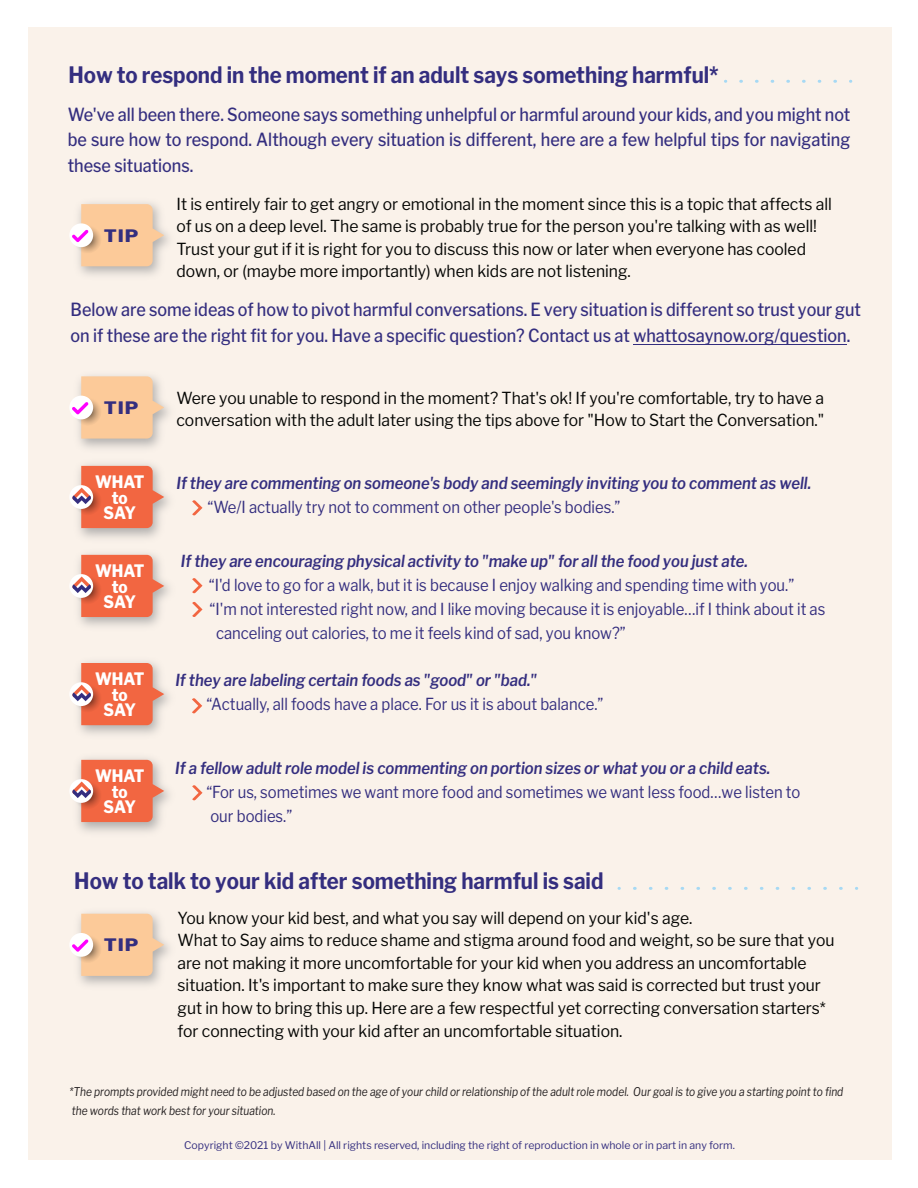
<style>
.page{position:relative;width:918px;height:1188px;background:#fff}
.page>*{position:absolute;margin:0;border:0;box-sizing:border-box;transform-origin:0 0}
.t1{font:700 22.5px "Libre Franklin";color:#342e7f;scale:.91 1}
.t2{font:500 18px/25.5px "Libre Franklin";color:#342e7f;text-align:justify;scale:.9 1}
.t3{font:800 17.1px/15.6px "Libre Franklin";letter-spacing:-.01em;color:#fff;text-align:center;scale:.9 1}
.t4{font:800 17.1px "Libre Franklin";letter-spacing:.05em;color:#342e7f;scale:1.11 1}
.t5{font:16.5px/22.5px "Libre Franklin";color:#040503;scale:.95 1}
.t6{font:16.5px/24px "Libre Franklin";color:#342e7f;scale:.9 1}
.t7{font:italic 600 16.5px "Libre Franklin";color:#342e7f;scale:.9 1}
.t8{font:italic 12px/19.5px "Libre Franklin";color:#231f20;scale:.85 1}
.t9{font:10.5px "Libre Franklin";color:#342e7f}
</style>
<div class="page">
<div style="left:28px;top:27px;width:864px;height:1132px;background:#faf2ea"></div>
<div style="left:69px;top:223px;width:24px;height:24px;background:#fff;border-radius:50%"></div>
<svg style="left:72px;top:204px;width:92px;height:62px"></svg>
<div style="left:69px;top:485px;width:24px;height:24px;background:#fff;border-radius:50%"></div>
<svg style="left:72px;top:466px;width:92px;height:39px;background:#eb8065"></svg>
<svg style="left:741px;top:80px;width:96px;height:3px"></svg>
<div style="left:69px;top:396px;width:24px;height:23px;background:#fff;border-radius:50%"></div>
<svg style="left:72px;top:376px;width:92px;height:63px"></svg>
<svg style="left:192px;top:500px;width:8px;height:5px"></svg>
<img style="left:75px;top:505px;width:128px;height:93px">
<div style="left:69px;top:574px;width:24px;height:24px;background:#fff;border-radius:50%"></div>
<svg style="left:72px;top:555px;width:92px;height:58px;background:#ec8165"></svg>
<svg style="left:192px;top:578px;width:11px;height:15px"></svg>
<img style="left:78px;top:613px;width:125px;height:93px">
<div style="left:69px;top:682px;width:24px;height:24px;background:#fff;border-radius:50%"></div>
<svg style="left:72px;top:663px;width:92px;height:46px;background:#eb8166"></svg>
<svg style="left:192px;top:698px;width:10px;height:11px"></svg>
<img style="left:78px;top:709px;width:121px;height:123px">
<div style="left:69px;top:779px;width:24px;height:24px;background:#fff;border-radius:50%"></div>
<svg style="left:72px;top:760px;width:92px;height:62px;background:#eb8165"></svg>
<svg style="left:192px;top:785px;width:11px;height:15px"></svg>
<svg style="left:634px;top:887px;width:209px;height:3px"></svg>
<div style="left:69px;top:933px;width:24px;height:24px;background:#fff;border-radius:50%"></div>
<svg style="left:72px;top:914px;width:92px;height:62px"></svg>
<svg style="left:192px;top:602px;width:11px;height:15px"></svg>
<hr style="left:633px;top:344px;width:214px;height:1px;background:#342e7f">
<h1 class="t1" style="left:68px;top:64px;width:716px">How to respond in the moment if an adult says something harmful*</h1>
<p class="t2" style="left:68px;top:102px;width:871px">We've all been there. Someone says something unhelpful or harmful around your kids, and you might not be sure how to respond. Although every situation is different, here are a few helpful tips for navigating these situations.</p>
<p class="t4" style="left:104px;top:227px;width:33px">TIP</p>
<p class="t5" style="left:176px;top:193px;width:691px">It is entirely fair to get angry or emotional in the moment since this is a topic that affects all of us on a deep level. The same is probably true for the person you're talking with as well!<br>Trust your gut if it is right for you to discuss this now or later when everyone has cooled down, or (maybe more importantly) when kids are not listening.</p>
<p class="t2" style="left:71px;top:298px;width:880px">Below are some ideas of how to pivot harmful conversations. E very situation is different so trust your gut on if these are the right fit for you. Have a specific question? Contact us at whattosaynow.org/question.</p>
<p class="t4" style="left:104px;top:400px;width:33px">TIP</p>
<p class="t5" style="left:176px;top:387px;width:683px">Were you unable to respond in the moment? That's ok! If you're comfortable, try to have a conversation with the adult later using the tips above for "How to Start the Conversation."</p>
<p class="t3" style="left:95px;top:474px;width:56px">WHAT to<br>SAY</p>
<p class="t3" style="left:95px;top:563px;width:56px">WHAT to<br>SAY</p>
<p class="t3" style="left:95px;top:671px;width:56px">WHAT to<br>SAY</p>
<p class="t3" style="left:95px;top:768px;width:56px">WHAT to<br>SAY</p>
<p class="t7" style="left:176px;top:475px;width:707px">If they are commenting on someone's body and seemingly inviting you to comment as well.</p>
<p class="t6" style="left:208px;top:495px;width:460px">“We/I actually try not to comment on other people's bodies.”</p>
<p class="t7" style="left:181px;top:553px;width:632px">If they are encouraging physical activity to "make up" for all the food you just ate.</p>
<p class="t6" style="left:209px;top:573px;width:652px">“I'd love to go for a walk, but it is because I enjoy walking and spending time with you.”</p>
<p class="t6" style="left:210px;top:597px;width:686px">“I'm not interested right now, and I like moving because it is enjoyable…if I think about it as</p>
<p class="t6" style="left:216px;top:621px;width:457px">canceling out calories, to me it feels kind of sad, you know?”</p>
<p class="t7" style="left:175px;top:672px;width:404px">If they are labeling certain foods as "good" or "bad."</p>
<p class="t6" style="left:206px;top:692px;width:443px">“Actually, all foods have a place. For us it is about balance.”</p>
<p class="t7" style="left:175px;top:760px;width:663px">If a fellow adult role model is commenting on portion sizes or what you or a child eats.</p>
<p class="t6" style="left:206px;top:780px;width:662px">“For us, sometimes we want more food and sometimes we want less food…we listen to our bodies.”</p>
<h1 class="t1" style="left:74px;top:870px;width:583px">How to talk to your kid after something harmful is said</h1>
<p class="t4" style="left:104px;top:937px;width:33px">TIP</p>
<p class="t5" style="left:178px;top:907px;width:693px">You know your kid best, and what you say will depend on your kid's age.<br>What to Say aims to reduce shame and stigma around food and weight, so be sure that you are not making it more uncomfortable for your kid when you address an uncomfortable situation. It's important to make sure they know what was said is corrected but trust your gut in how to bring this up. Here are a few respectful yet correcting conversation starters* for connecting with your kid after an uncomfortable situation.</p>
<p class="t8" style="left:70px;top:1082px;width:912px">*The prompts provided might need to be adjusted based on the age of your child or relationship of the adult role model. Our goal is to give you a starting point to find the words that work best for your situation.</p>
<p class="t9" style="left:184px;top:1140px;width:552px">Copyright ©2021 by WithAll | All rights reserved, including the right of reproduction in whole or in part in any form.</p>
</div>
